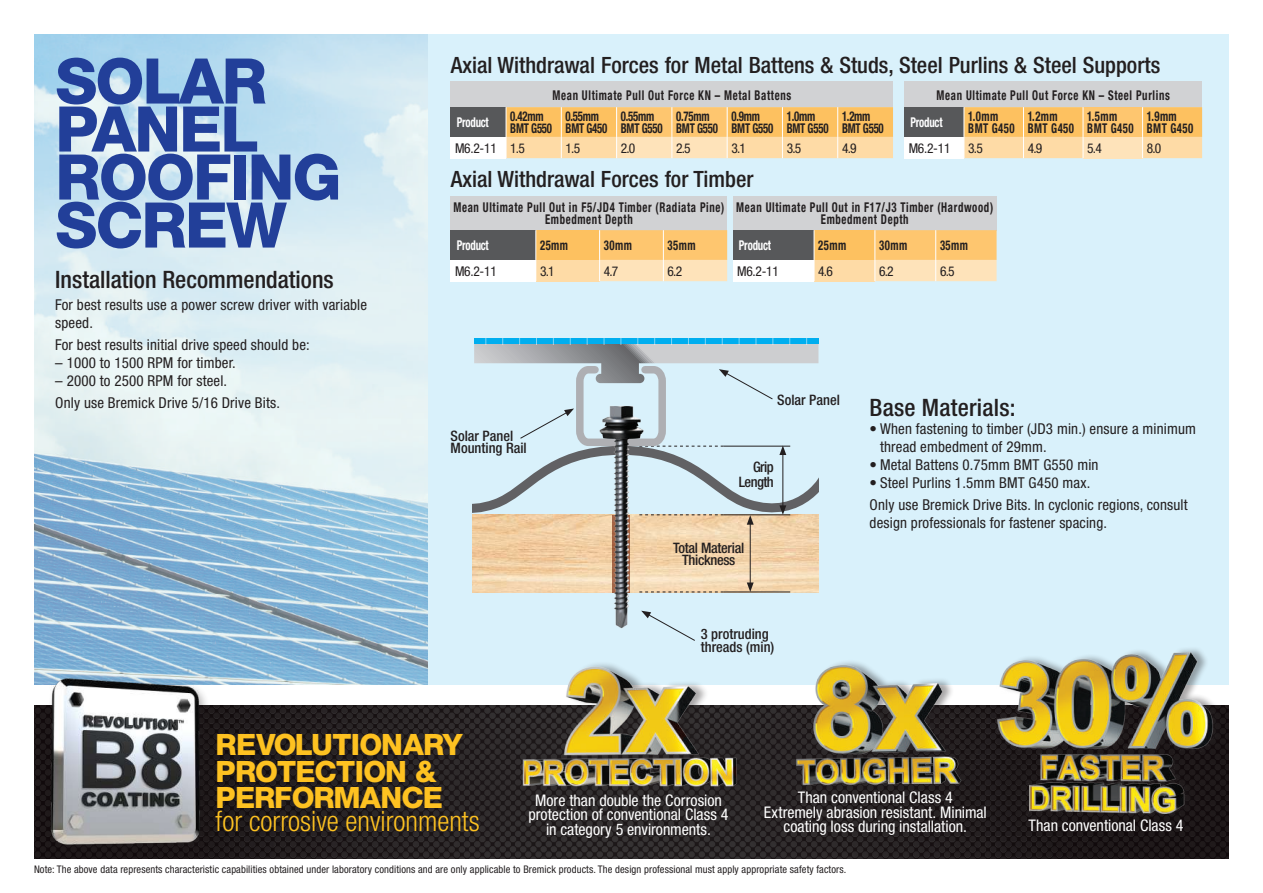
<style>
.page{position:relative;width:1263px;height:893px;background:#fff}
.page>*{position:absolute;margin:0;border:0;box-sizing:border-box;transform-origin:0 0}
.t1{font:800 63px/48px "Helvetica Neue";letter-spacing:-.03em;color:#223f99}
.t2{font:800 29.4px/26.1px "Helvetica Neue";letter-spacing:-.02em;color:#fec221}
.t3{font:300 condensed 28.2px "Helvetica Neue";color:#fec221}
.t4{font:500 condensed 24px "Helvetica Neue";color:#231f20}
.t5{font:500 condensed 22.5px "Helvetica Neue";color:#231f20}
.t6{font:condensed 16.05px/14.1px "Helvetica Neue";color:#fff;text-align:center}
.t7{font:condensed 15px/18px "Helvetica Neue";letter-spacing:.01em;color:#231f20}
.t8{font:500 condensed 14.4px/12.6px "Helvetica Neue";color:#231f20}
.t9{font:500 condensed 14.4px/12.6px "Helvetica Neue";letter-spacing:-.02em;color:#231f20;text-align:center}
.t10{font:500 condensed 14.4px/15px "Helvetica Neue";letter-spacing:-.04em;color:#231f20;text-align:right}
.t11{font:700 condensed 13.5px/12px "Helvetica Neue";letter-spacing:.06em;color:#231f20;text-align:center;scale:.8 1}
.t12{font:700 condensed 13.5px/12px "Helvetica Neue";letter-spacing:-.02em;color:#231f20;scale:.8 1}
.t13{font:condensed 13.5px "Helvetica Neue";letter-spacing:-.02em;color:#231f20}
.t14{font:700 condensed 13.5px/12px "Helvetica Neue";letter-spacing:.04em;color:#231f20;scale:.8 1}
.t15{font:700 condensed 13.5px "Helvetica Neue";letter-spacing:-.02em;color:#fff;scale:.8 1}
.t16{font:condensed 10.5px "Helvetica Neue";letter-spacing:.01em;color:#231f20}
</style>
<div class="page">
<div style="left:34px;top:34px;width:1195px;height:651px;background:#d9f1fb"></div>
<img style="left:34px;top:34px;width:394px;height:651px">
<div style="left:451px;top:82px;width:442px;height:25px;background:#d1d2d4"></div>
<div style="left:451px;top:107px;width:55px;height:30px;background:#57585a"></div>
<div style="left:451px;top:137px;width:55px;height:21px;background:#fff"></div>
<svg style="left:506px;top:107px;width:387px;height:51px;background:#fdce83"></svg>
<hr style="left:506px;top:107px;width:1px;height:30px;background:#fff">
<hr style="left:561px;top:107px;width:1px;height:30px;background:#fff">
<hr style="left:616px;top:107px;width:1px;height:30px;background:#fff">
<hr style="left:671px;top:107px;width:1px;height:30px;background:#fff">
<hr style="left:727px;top:107px;width:1px;height:30px;background:#fff">
<hr style="left:782px;top:107px;width:1px;height:30px;background:#fff">
<hr style="left:837px;top:107px;width:1px;height:30px;background:#fff">
<div style="left:904px;top:82px;width:298px;height:25px;background:#d1d2d4"></div>
<div style="left:904px;top:107px;width:60px;height:30px;background:#57585a"></div>
<div style="left:904px;top:137px;width:60px;height:21px;background:#fff"></div>
<svg style="left:964px;top:107px;width:238px;height:51px;background:#fdcd82"></svg>
<hr style="left:963px;top:107px;width:1px;height:30px;background:#fff">
<hr style="left:1023px;top:107px;width:1px;height:30px;background:#fff">
<hr style="left:1083px;top:107px;width:1px;height:30px;background:#fff">
<hr style="left:1142px;top:107px;width:1px;height:30px;background:#fff">
<div style="left:451px;top:196px;width:276px;height:34px;background:#d1d2d4"></div>
<div style="left:451px;top:230px;width:85px;height:30px;background:#57585a"></div>
<div style="left:536px;top:230px;width:64px;height:30px;background:#fdc160"></div>
<div style="left:451px;top:260px;width:85px;height:21px;background:#fff"></div>
<div style="left:536px;top:260px;width:64px;height:21px;background:#fedba6"></div>
<svg style="left:599px;top:230px;width:128px;height:51px;background:#fdd28f"></svg>
<hr style="left:535px;top:230px;width:1px;height:30px;background:#fff">
<hr style="left:599px;top:230px;width:1px;height:30px;background:#fff">
<hr style="left:663px;top:230px;width:1px;height:30px;background:#fff">
<div style="left:733px;top:196px;width:263px;height:34px;background:#d1d2d4"></div>
<div style="left:733px;top:230px;width:81px;height:30px;background:#57585a"></div>
<div style="left:814px;top:230px;width:61px;height:30px;background:#fdc160"></div>
<div style="left:733px;top:260px;width:81px;height:21px;background:#fff"></div>
<div style="left:814px;top:260px;width:61px;height:21px;background:#fedba6"></div>
<svg style="left:814px;top:260px;width:1px;height:21px"></svg>
<svg style="left:874px;top:230px;width:122px;height:51px;background:#fdd28f"></svg>
<hr style="left:814px;top:230px;width:1px;height:30px;background:#fff">
<hr style="left:874px;top:230px;width:1px;height:30px;background:#fff">
<hr style="left:935px;top:230px;width:1px;height:30px;background:#fff">
<img style="left:473px;top:533px;width:345px;height:59px">
<hr style="left:750px;top:522px;width:1px;height:63px;background:#231f20">
<svg style="left:747px;top:582px;width:7px;height:10px"></svg>
<svg style="left:645px;top:611px;width:50px;height:30px"></svg>
<hr style="left:723px;top:592px;width:67px;height:1px;background:#231f20">
<svg style="left:645px;top:592px;width:78px;height:1px"></svg>
<img style="left:597px;top:533px;width:48px;height:96px">
<svg style="left:473px;top:338px;width:345px;height:195px"></svg>
<img style="left:212px;top:705px;width:1017px;height:154px">
<div style="left:797px;top:660px;width:176px;height:130px;background:#231f20;opacity:.4"></div>
<img style="left:790px;top:661px;width:177px;height:129px">
<img style="left:513px;top:663px;width:234px;height:130px">
<div style="left:999px;top:646px;width:226px;height:173px;background:#231f20;opacity:.4"></div>
<img style="left:992px;top:646px;width:225px;height:171px">
<img style="left:34px;top:673px;width:178px;height:186px">
<h1 class="t1" style="left:55px;top:57px;width:288px">SOLAR<br>PANEL<br>ROOFING<br>SCREW</h1>
<h3 class="t4" style="left:55px;top:265px;width:280px">Installation Recommendations</h3>
<p class="t7" style="left:55px;top:295px;width:313px">For best results use a power screw driver with variable speed.</p>
<p class="t7" style="left:55px;top:336px;width:256px">For best results initial drive speed should be:</p>
<p class="t7" style="left:55px;top:354px;width:182px">– 1000 to 1500 RPM for timber.</p>
<p class="t7" style="left:55px;top:370px;width:226px;line-height:22.2px">– 2000 to 2500 RPM for steel.<br>Only use Bremick Drive 5/16 Drive Bits.</p>
<h3 class="t5" style="left:451px;top:52px;width:711px">Axial Withdrawal Forces for Metal Battens &amp; Studs, Steel Purlins &amp; Steel Supports</h3>
<p class="t11" style="left:552px;top:89px;width:300px">Mean Ultimate Pull Out Force KN – Metal Battens</p>
<p class="t15" style="left:457px;top:114px;width:42px">Product</p>
<p class="t12" style="left:510px;top:110px;width:54px">0.42mm<br>BMT G550</p>
<p class="t12" style="left:566px;top:110px;width:54px">0.55mm<br>BMT G450</p>
<p class="t12" style="left:621px;top:110px;width:54px">0.55mm<br>BMT G550</p>
<p class="t12" style="left:676px;top:110px;width:54px">0.75mm<br>BMT G550</p>
<p class="t12" style="left:731px;top:110px;width:54px">0.9mm<br>BMT G550</p>
<p class="t12" style="left:787px;top:110px;width:54px">1.0mm<br>BMT G550</p>
<p class="t12" style="left:842px;top:110px;width:54px">1.2mm<br>BMT G550</p>
<p class="t13" style="left:455px;top:140px;width:71px">M6.2-11 1.5</p>
<p class="t13" style="left:566px;top:140px;width:16px">1.5</p>
<p class="t13" style="left:621px;top:140px;width:16px">2.0</p>
<p class="t13" style="left:676px;top:140px;width:16px">2.5</p>
<p class="t13" style="left:731px;top:140px;width:16px">3.1</p>
<p class="t13" style="left:787px;top:140px;width:16px">3.5</p>
<p class="t13" style="left:842px;top:140px;width:16px">4.9</p>
<p class="t11" style="left:937px;top:89px;width:293px">Mean Ultimate Pull Out Force KN – Steel Purlins</p>
<p class="t15" style="left:910px;top:114px;width:42px">Product</p>
<p class="t14" style="left:968px;top:110px;width:59px">1.0mm<br>BMT G450</p>
<p class="t14" style="left:1028px;top:110px;width:59px">1.2mm<br>BMT G450</p>
<p class="t14" style="left:1087px;top:110px;width:59px">1.5mm<br>BMT G450</p>
<p class="t14" style="left:1147px;top:110px;width:59px">1.9mm<br>BMT G450</p>
<p class="t13" style="left:909px;top:140px;width:43px">M6.2-11</p>
<p class="t13" style="left:968px;top:140px;width:16px">3.5</p>
<p class="t13" style="left:1028px;top:140px;width:16px">4.9</p>
<p class="t13" style="left:1087px;top:140px;width:16px">5.4</p>
<p class="t13" style="left:1147px;top:140px;width:16px">8.0</p>
<h3 class="t5" style="left:451px;top:166px;width:304px">Axial Withdrawal Forces for Timber</h3>
<p class="t11" style="left:453px;top:201px;width:340px">Mean Ultimate Pull Out in F5/JD4 Timber (Radiata Pine)<br>Embedment Depth</p>
<p class="t15" style="left:457px;top:237px;width:42px">Product</p>
<p class="t11" style="left:540px;top:239px;width:37px">25mm</p>
<p class="t11" style="left:604px;top:239px;width:37px">30mm</p>
<p class="t11" style="left:668px;top:239px;width:37px">35mm</p>
<p class="t13" style="left:455px;top:263px;width:43px">M6.2-11</p>
<p class="t13" style="left:540px;top:263px;width:16px">3.1</p>
<p class="t13" style="left:604px;top:263px;width:16px">4.7</p>
<p class="t13" style="left:668px;top:263px;width:16px">6.2</p>
<p class="t11" style="left:736px;top:201px;width:323px">Mean Ultimate Pull Out in F17/J3 Timber (Hardwood)<br>Embedment Depth</p>
<p class="t15" style="left:739px;top:237px;width:42px">Product</p>
<p class="t11" style="left:818px;top:239px;width:37px">25mm</p>
<p class="t11" style="left:879px;top:239px;width:37px">30mm</p>
<p class="t11" style="left:940px;top:239px;width:37px">35mm</p>
<p class="t13" style="left:737px;top:263px;width:43px">M6.2-11</p>
<p class="t13" style="left:818px;top:263px;width:16px">4.6</p>
<p class="t13" style="left:879px;top:263px;width:16px">6.2</p>
<p class="t13" style="left:940px;top:263px;width:16px">6.5</p>
<p class="t8" style="left:451px;top:429px;width:78px">Solar Panel<br>Mounting Rail</p>
<p class="t8" style="left:777px;top:394px;width:64px">Solar Panel</p>
<p class="t10" style="left:739px;top:459px;width:36px">Grip<br>Length</p>
<p class="t9" style="left:673px;top:541px;width:73px">Total Material<br>Thickness</p>
<p class="t8" style="left:701px;top:628px;width:75px">3 protruding threads (min)</p>
<h3 class="t4" style="left:870px;top:393px;width:147px">Base Materials:</h3>
<p class="t7" style="left:880px;top:419px;width:317px;text-indent:-10px">• When fastening to timber (JD3 min.) ensure a minimum thread embedment of 29mm.</p>
<p class="t7" style="left:870px;top:455px;width:230px">• Metal Battens 0.75mm BMT G550 min</p>
<p class="t7" style="left:870px;top:471px;width:319px;line-height:22.2px">• Steel Purlins 1.5mm BMT G450 max.<br>Only use Bremick Drive Bits. In cyclonic regions, consult</p>
<p class="t7" style="left:870px;top:514px;width:239px">design professionals for fastener spacing.</p>
<h2 class="t2" style="left:216px;top:732px;width:248px">REVOLUTIONARY<br>PROTECTION &amp;<br>PERFORMANCE</h2>
<h3 class="t3" style="left:216px;top:805px;width:266px">for corrosive environments</h3>
<p class="t6" style="left:528px;top:793px;width:202px">More than double the Corrosion protection of conventional Class 4 in category 5 environments.</p>
<p class="t6" style="left:764px;top:790px;width:225px">Than conventional Class 4<br>Extremely abrasion resistant. Minimal coating loss during installation.</p>
<p class="t16" style="left:34px;top:863px;width:814px">Note: The above data represents characteristic capabilities obtained under laboratory conditions and are only applicable to Bremick products. The design professional must apply appropriate safety factors.</p>
<p class="t6" style="left:1028px;top:818px;width:156px">Than conventional Class 4</p>
</div>
